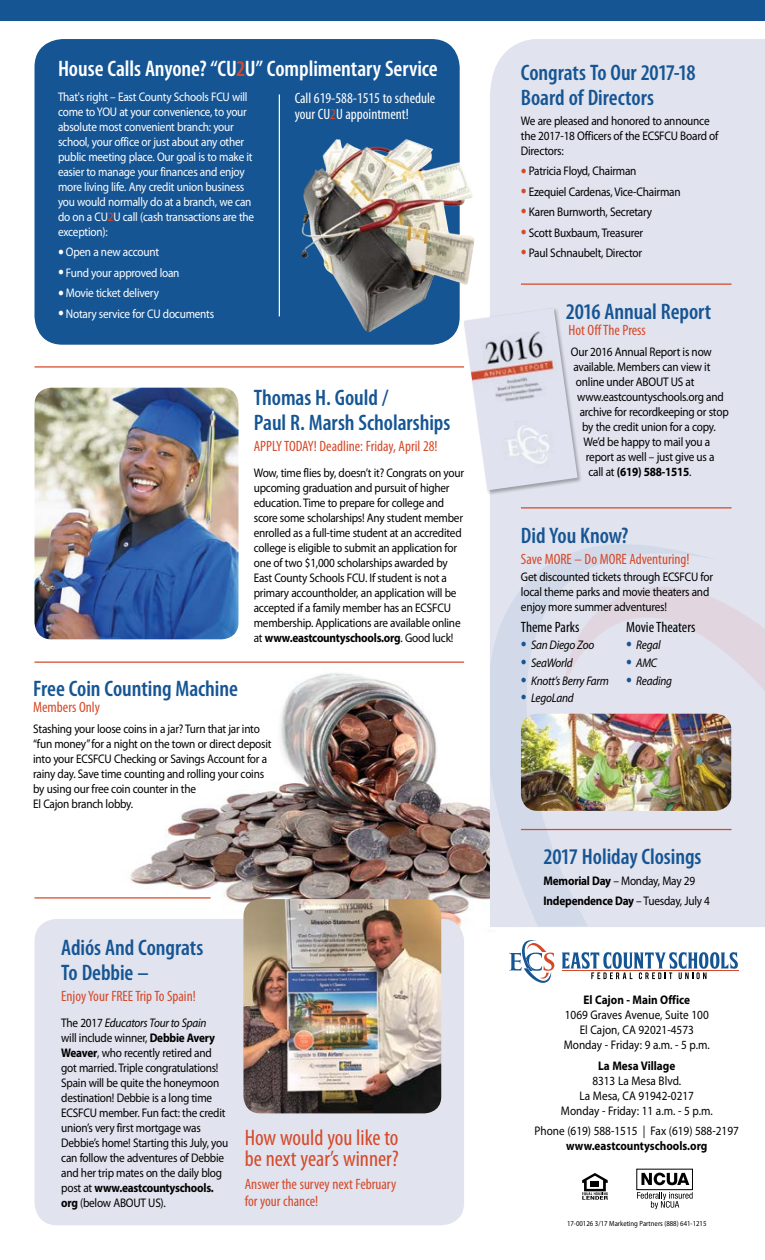
<style>
.page{position:relative;width:765px;height:1260px;background:#fff}
.page>*{position:absolute;margin:0;border:0;box-sizing:border-box;transform-origin:0 0}
.t1{font:600 condensed 22.5px/25px "Myriad Pro";letter-spacing:-.005em;color:#165594}
.t2{font:600 condensed 22.5px "Myriad Pro";letter-spacing:-.005em;color:#fff}
.t3{font:condensed 22.5px/21.2px "Myriad Pro";color:#d54929}
.t4{font:condensed 15px/16.2px "Myriad Pro";color:#d54929}
.t5{font:condensed 15px/16.2px "Myriad Pro";color:#fff}
.t6{font:condensed 15px "Myriad Pro";color:#000}
.t7{font:12.5px/15px "Myriad Pro";letter-spacing:-.02em;color:#000;scale:.9 1}
.t8{font:12.5px/15px "Myriad Pro";letter-spacing:-.02em;color:#fff;scale:.9 1}
.t9{font:12.5px/15px "Myriad Pro";color:#000;text-align:center;scale:.9 1}
.t10{font:italic 12.5px "Myriad Pro";letter-spacing:-.02em;color:#000;scale:.9 1}
.t11{font:700 12.5px "Myriad Pro";color:#000;scale:.9 1}
.t12{font:700 12.5px "Myriad Pro";letter-spacing:-.02em;color:#000;scale:.9 1}
.t13{font:7.5px "Myriad Pro";color:#000;scale:.9 1}
.s1{color:#d54929}
.s2{font-style:italic;font-size:22.5px}
.s3{font-weight:700}
.s4{font-style:italic}
.s5{font-style:italic;font-size:22.5px;color:#d54929}
.s6{font-weight:400}
.s7{font-size:22.5px;color:#165594}
</style>
<div class="page">
<img style="left:107px;top:639px;width:448px;height:328px">
<div style="left:35px;top:919px;width:429px;height:306px;background:#e1e3ee;border-radius:22px"></div>
<div style="left:35px;top:39px;width:425px;height:306px;background:#165594;border-radius:28px"></div>
<hr style="left:279px;top:94px;width:1px;height:222px;background:#fff">
<div style="left:490px;top:39px;width:275px;height:888px;background:#e1e3ee"></div>
<svg style="left:719px;top:544px;width:46px;height:181px;background:#e1dfe9"></svg>
<svg style="left:490px;top:544px;width:229px;height:383px;background:#dddfeb"></svg>
<svg style="left:562px;top:952px;width:176px;height:27px"></svg>
<svg style="left:509px;top:940px;width:45px;height:43px"></svg>
<svg style="left:582px;top:1173px;width:26px;height:27px"></svg>
<svg style="left:641px;top:1173px;width:48px;height:12px"></svg>
<div style="left:636px;top:1169px;width:57px;height:21px;border:1px solid #000"></div>
<svg style="left:637px;top:1192px;width:56px;height:17px"></svg>
<div style="left:0;top:0;width:765px;height:20px;background:#165594"></div>
<hr style="left:521px;top:829px;width:211px;height:1px;background:#d54929">
<hr style="left:521px;top:507px;width:211px;height:1px;background:#d54929">
<hr style="left:521px;top:283px;width:211px;height:2px;background:#d54929">
<div style="left:463px;top:307px;width:120px;height:189px;background:#000;opacity:.31"></div>
<img style="left:464px;top:308px;width:114px;height:182px">
<img style="left:244px;top:899px;width:197px;height:214px">
<hr style="left:35px;top:662px;width:429px;height:1px;background:#d54929">
<hr style="left:35px;top:897px;width:176px;height:2px;background:#d54929">
<hr style="left:35px;top:366px;width:429px;height:2px;background:#d54929">
<img style="left:35px;top:388px;width:204px;height:251px">
<img style="left:521px;top:714px;width:210px;height:97px">
<img style="left:301px;top:138px;width:174px;height:195px">
<h1 class="t2" style="left:58px;top:56px;width:381px">House Calls Anyone? “CU<span class="s1">2</span>U” Complimentary Service</h1>
<p class="t5" style="left:295px;top:90px;width:142px">Call 619-588-1515 to schedule your CU<span class="s1">2</span>U appointment!</p>
<p class="t8" style="left:58px;top:90px;width:219px">That's right – East County Schools FCU will come to YOU at your convenience, to your absolute most convenient branch: your school, your office or just about any other public meeting place. Our goal is to make it easier to manage your finances and enjoy more living life. Any credit union business you would normally do at a branch, we can do on a CU<span class="s1">2</span>U call (cash transactions are the exception):</p>
<p class="t8" style="left:58px;top:245px;width:114px"><span class="s2">•</span> Open a new account</p>
<p class="t8" style="left:58px;top:265px;width:137px"><span class="s2">•</span> Fund your approved loan</p>
<p class="t8" style="left:58px;top:286px;width:114px"><span class="s2">•</span> Movie ticket delivery</p>
<p class="t8" style="left:58px;top:306px;width:175px"><span class="s2">•</span> Notary service for CU documents</p>
<h1 class="t1" style="left:254px;top:385px;width:198px">Thomas H. Gould /<br>Paul R. Marsh Scholarships</h1>
<p class="t4" style="left:254px;top:438px;width:185px">APPLY TODAY! Deadline: Friday, April 28!</p>
<p class="t7" style="left:254px;top:466px;width:235px">Wow, time flies by, doesn’t it? Congrats on your upcoming graduation and pursuit of higher education. Time to prepare for college and score some scholarships! Any student member enrolled as a full-time student at an accredited college is eligible to submit an application for one of two $1,000 scholarships awarded by East County Schools FCU. If student is not a primary accountholder, an application will be accepted if a family member has an ECSFCU membership. Applications are available online at <span class="s3">www.eastcountyschools.org</span>. Good luck!</p>
<h1 class="t1" style="left:33px;top:677px;width:206px">Free Coin Counting Machine</h1>
<p class="t4" style="left:33px;top:700px;width:68px">Members Only</p>
<p class="t7" style="left:33px;top:721px;width:266px">Stashing your loose coins in a jar? Turn that jar into “fun money” for a night on the town or direct deposit into your ECSFCU Checking or Savings Account for a rainy day. Save time counting and rolling your coins by using our free coin counter in the<br>El Cajon branch lobby.</p>
<h1 class="t1" style="left:61px;top:935px;width:144px">Adiós And Congrats<br>To Debbie –</h1>
<p class="t4" style="left:61px;top:988px;width:136px">Enjoy Your FREE Trip To Spain!</p>
<p class="t7" style="left:61px;top:1016px;width:187px">The 2017 <span class="s4">Educators Tour to Spain<br></span>will include winner, <span class="s3">Debbie Avery Weaver</span>, who recently retired and got married. Triple congratulations!<br>Spain will be quite the honeymoon destination! Debbie is a long time ECSFCU member. Fun fact: the credit union’s very first mortgage was Debbie’s home! Starting this July, you can follow the adventures of Debbie and her trip mates on the daily blog post at <span class="s3">www.eastcountyschools. org</span> (below ABOUT US).</p>
<h1 class="t3" style="left:245px;top:1127px;width:156px">How would you like to be next year’s winner?</h1>
<p class="t4" style="left:245px;top:1177px;width:153px">Answer the survey next February for your chance!</p>
<h1 class="t1" style="left:521px;top:60px;width:176px">Congrats To Our 2017-18<br>Board of Directors</h1>
<p class="t7" style="left:521px;top:114px;width:221px">We are pleased and honored to announce the 2017-18 Officers of the ECSFCU Board of<br>Directors:</p>
<p class="t7" style="left:521px;top:164px;width:130px"><span class="s5">•</span> Patricia Floyd, Chairman</p>
<p class="t7" style="left:521px;top:184px;width:179px"><span class="s5">•</span> Ezequiel Cardenas, Vice-Chairman</p>
<p class="t7" style="left:521px;top:205px;width:147px"><span class="s5">•</span> Karen Burnworth, Secretary</p>
<p class="t7" style="left:521px;top:225px;width:137px"><span class="s5">•</span> Scott Buxbaum, Treasurer</p>
<p class="t7" style="left:521px;top:246px;width:136px"><span class="s5">•</span> Paul Schnaubelt, Director</p>
<h1 class="t1" style="left:566px;top:299px;width:147px">2016 Annual Report</h1>
<p class="t4" style="left:568px;top:322px;width:79px">Hot Off The Press</p>
<p class="t7" style="left:571px;top:344px;width:158px">Our 2016 Annual Report is now</p>
<p class="t7" style="left:573px;top:359px;width:154px">available. Members can view it</p>
<p class="t7" style="left:576px;top:374px;width:133px">online under ABOUT US at</p>
<p class="t7" style="left:577px;top:389px;width:164px">www.eastcountyschools.org and</p>
<p class="t7" style="left:580px;top:404px;width:167px">archive for recordkeeping or stop</p>
<p class="t7" style="left:582px;top:419px;width:150px">by the credit union for a copy.</p>
<p class="t7" style="left:583px;top:434px;width:142px">We’d be happy to mail you a</p>
<p class="t7" style="left:586px;top:449px;width:144px">report as well – just give us a</p>
<p class="t12" style="left:588px;top:463px;width:116px"><span class="s6">call at</span> (619) 588-1515<span class="s6">.</span></p>
<h1 class="t1" style="left:521px;top:523px;width:109px">Did You Know?</h1>
<p class="t4" style="left:521px;top:552px;width:170px">Save MORE – Do MORE Adventuring!</p>
<p class="t7" style="left:521px;top:570px;width:215px">Get discounted tickets through ECSFCU for local theme parks and movie theaters and enjoy more summer adventures!</p>
<p class="t6" style="left:521px;top:619px;width:60px">Theme Parks</p>
<p class="t10" style="left:521px;top:638px;width:83px"><span class="s7">•</span> San Diego Zoo</p>
<p class="t10" style="left:521px;top:656px;width:59px"><span class="s7">•</span> SeaWorld</p>
<p class="t10" style="left:521px;top:674px;width:99px"><span class="s7">•</span> Knott’s Berry Farm</p>
<p class="t10" style="left:521px;top:691px;width:60px"><span class="s7">•</span> LegoLand</p>
<p class="t6" style="left:626px;top:619px;width:71px">Movie Theaters</p>
<p class="t10" style="left:626px;top:638px;width:40px"><span class="s7">•</span> Regal</p>
<p class="t10" style="left:626px;top:656px;width:36px"><span class="s7">•</span> AMC</p>
<p class="t10" style="left:626px;top:674px;width:53px"><span class="s7">•</span> Reading</p>
<h1 class="t1" style="left:544px;top:845px;width:159px">2017 Holiday Closings</h1>
<p class="t7" style="left:544px;top:871px;width:186px;line-height:20.4px"><span class="s3">Memorial Day</span> – Monday, May 29<br><span class="s3">Independence Day</span> – Tuesday, July 4</p>
<p class="t11" style="left:584px;top:992px;width:120px">El Cajon - Main Office</p>
<p class="t9" style="left:564px;top:1008px;width:164px">1069 Graves Avenue, Suite 100<br>El Cajon, CA 92021-4573<br>Monday - Friday: 9 a.m. - 5 p.m.</p>
<p class="t11" style="left:598px;top:1057px;width:87px">La Mesa Village</p>
<p class="t9" style="left:561px;top:1073px;width:170px">8313 La Mesa Blvd.<br>La Mesa, CA 91942-0217<br>Monday - Friday: 11 a.m. - 5 p.m.</p>
<p class="t9" style="left:535px;top:1124px;width:229px">Phone (619) 588-1515 | Fax (619) 588-2197</p>
<p class="t11" style="left:566px;top:1138px;width:158px">www.eastcountyschools.org</p>
<p class="t13" style="left:567px;top:1220px;width:157px">17-00126 3/17 Marketing Partners (888) 641-1215</p>
</div>
